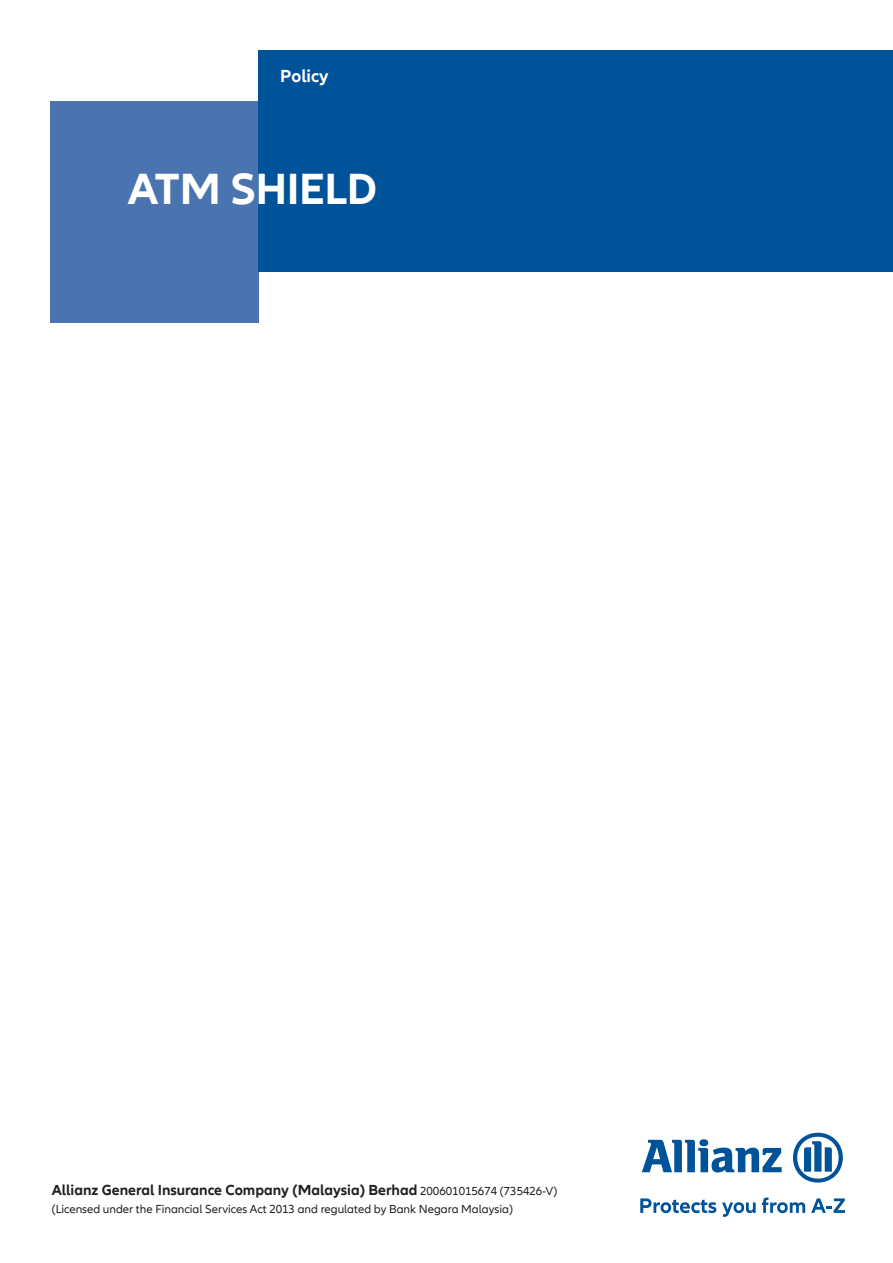
<style>
.page{position:relative;width:893px;height:1263px;background:#fff}
.page>*{position:absolute;margin:0;border:0;box-sizing:border-box;transform-origin:0 0}
.t1{font:700 45px "Allianz Neo";letter-spacing:-.01em;color:#fff}
.t2{font:700 18px "Allianz Neo";color:#fff}
.t3{font:700 15px "Allianz Neo";color:#231f20}
.Cover_Back__Subtitel{font:12px "Allianz Neo";color:#231f20}
.s1{font-weight:400;font-size:12px}
</style>
<div class="page">
<div style="left:50px;top:101px;width:209px;height:221px;background:#4974b0"></div>
<div style="left:259px;top:50px;width:634px;height:221px;background:#015399"></div>
<svg style="left:640px;top:1198px;width:76px;height:15px"></svg>
<svg style="left:722px;top:1202px;width:34px;height:15px"></svg>
<svg style="left:762px;top:1197px;width:43px;height:16px"></svg>
<svg style="left:811px;top:1198px;width:34px;height:15px"></svg>
<svg style="left:642px;top:1139px;width:140px;height:33px"></svg>
<svg style="left:793px;top:1133px;width:50px;height:49px"></svg>
<p class="t2" style="left:280px;top:66px;width:50px">Policy</p>
<p class="t1" style="left:128px;top:162px;width:251px">ATM SHIELD</p>
<p class="t3" style="left:52px;top:1181px;width:507px">Allianz General Insurance Company (Malaysia) Berhad <span class="s1">200601015674 (735426-V)</span></p>
<p class="Cover_Back__Subtitel" style="left:52px;top:1202px;width:463px">(Licensed under the Financial Services Act 2013 and regulated by Bank Negara Malaysia)</p>
</div>
